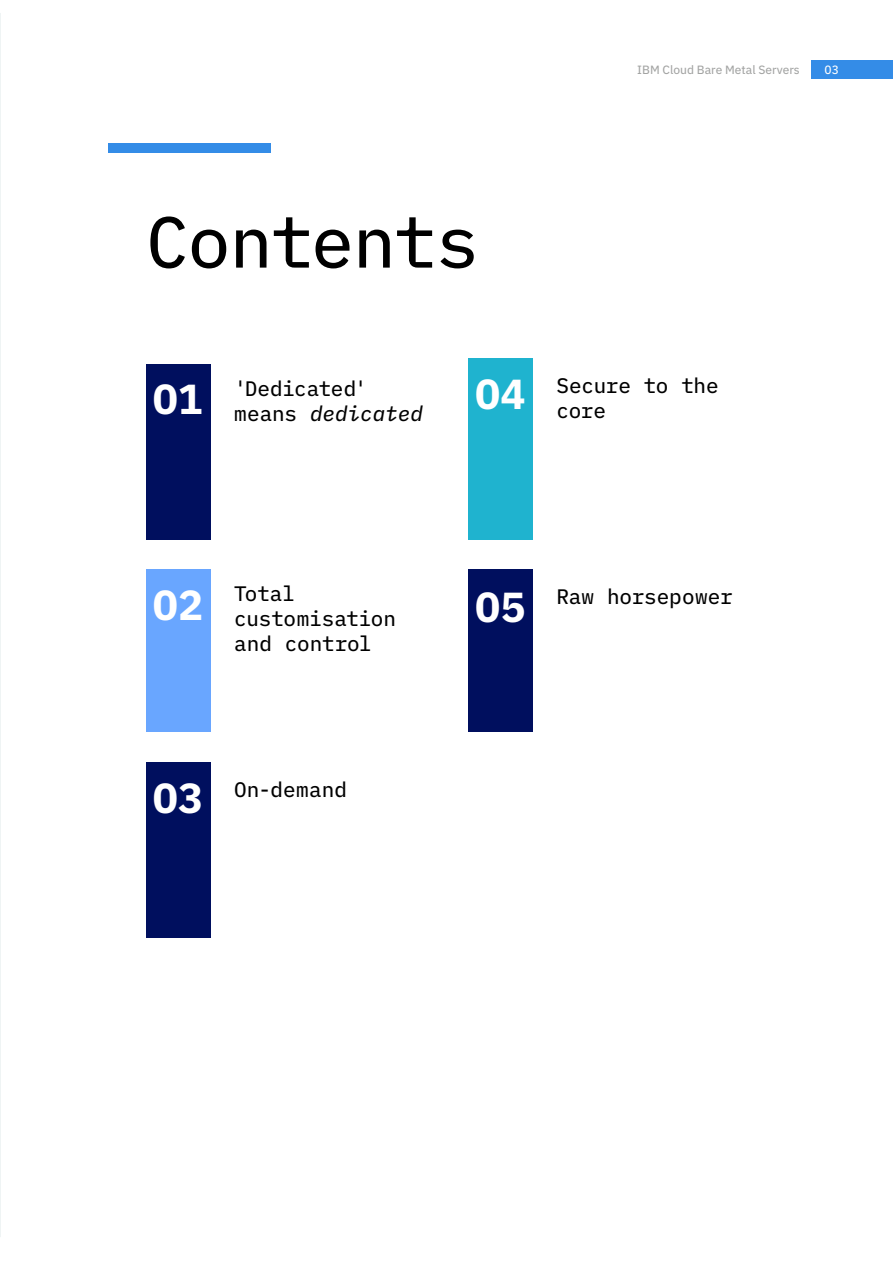
<style>
.page{position:relative;width:893px;height:1263px;background:#fff}
.page>*{position:absolute;margin:0;border:0;box-sizing:border-box;transform-origin:0 0}
.t1{font:72px "IBM Plex Mono Text";letter-spacing:-.02em;color:#000}
.t2{font:700 42px "IBM Plex Sans";color:#fff}
.t3{font:21px/25.2px "IBM Plex Mono Text";letter-spacing:-.005em;color:#000}
.t4{font:12px "IBM Plex Sans Text";color:#a3a4a3}
.t5{font:12px "IBM Plex Sans Text";color:#fff}
.s1{font-style:italic}
</style>
<div class="page">
<hr style="left:0;top:13px;width:1px;height:1224px;background:#dfe9e9">
<div style="left:146px;top:364px;width:65px;height:176px;background:#000f5e"></div>
<div style="left:468px;top:569px;width:65px;height:163px;background:#000f5e"></div>
<div style="left:108px;top:143px;width:162px;height:9px;background:#348ce7"></div>
<div style="left:146px;top:763px;width:65px;height:175px;background:#000f5e"></div>
<div style="left:468px;top:359px;width:65px;height:181px;background:#1fb3cf"></div>
<div style="left:146px;top:570px;width:65px;height:162px;background:#69a6ff"></div>
<div style="left:812px;top:60px;width:81px;height:18px;background:#348ce7"></div>
<p class="t4" style="left:637px;top:61px;width:164px">IBM Cloud Bare Metal Servers</p>
<p class="t5" style="left:824px;top:61px;width:16px">03</p>
<h1 class="t1" style="left:146px;top:187px;width:335px">Contents</h1>
<h2 class="t2" style="left:153px;top:366px;width:52px">01</h2>
<p class="t3" style="left:234px;top:374px;width:190px">'Dedicated' means <span class="s1">dedicated</span></p>
<h2 class="t2" style="left:475px;top:361px;width:52px">04</h2>
<p class="t3" style="left:556px;top:371px;width:164px">Secure to the</p>
<p class="t3" style="left:556px;top:396px;width:51px">core</p>
<p class="t3" style="left:234px;top:579px;width:62px">Total</p>
<p class="t3" style="left:556px;top:582px;width:178px">Raw horsepower</p>
<p class="t3" style="left:234px;top:604px;width:163px">customisation and control</p>
<h2 class="t2" style="left:153px;top:572px;width:52px">02</h2>
<h2 class="t2" style="left:475px;top:574px;width:52px">05</h2>
<h2 class="t2" style="left:153px;top:765px;width:52px">03</h2>
<p class="t3" style="left:234px;top:775px;width:114px">On-demand</p>
</div>
